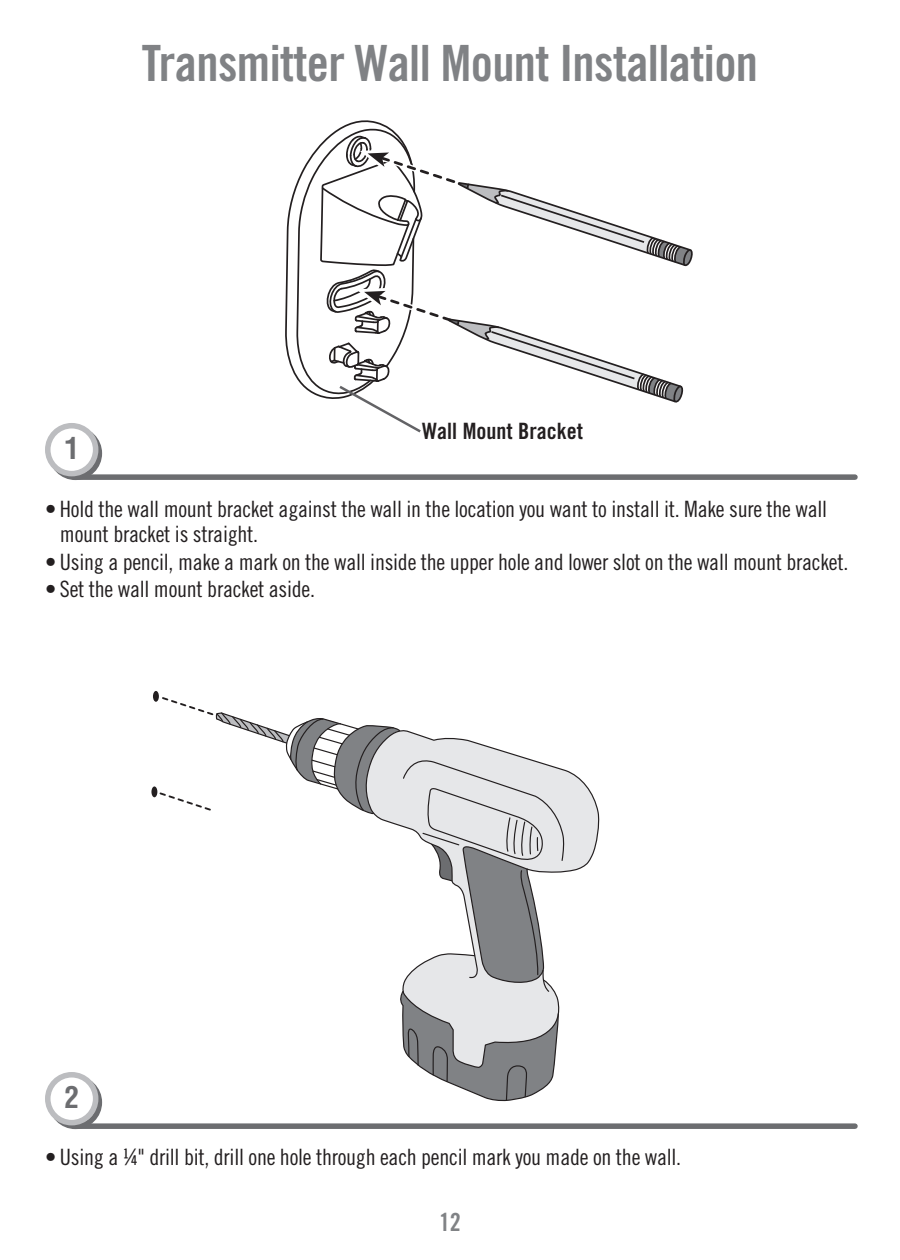
<style>
.page{position:relative;width:900px;height:1260px;background:#fff}
.page>*{position:absolute;margin:0;border:0;box-sizing:border-box;transform-origin:0 0}
.t1{font:50px "Trade Gothic LT Std Bd Cn 20";letter-spacing:-.01em;color:#808285}
.t2{font:700 condensed 29.5px "Helvetica LT Std";color:#6c6d70}
.t3{font:25px "Trade Gothic LT Std Bd Cn 20";color:#808285}
.t4{font:22.5px/25px "Trade Gothic LT Std Cn 18";letter-spacing:-.01em;color:#231f20}
.t5{font:22.5px "Trade Gothic LT Std Bd Cn 20";color:#231f20}
</style>
<div class="page">
<div style="left:151px;top:786px;width:6px;height:11px;background:#231f20;border-radius:50%"></div>
<div style="left:153px;top:691px;width:6px;height:11px;background:#231f20;border-radius:50%"></div>
<svg style="left:156px;top:693px;width:404px;height:409px"></svg>
<svg style="left:364px;top:727px;width:236px;height:258px"></svg>
<svg style="left:286px;top:120px;width:407px;height:313px"></svg>
<div style="left:78px;top:474px;width:777px;height:6px;background:#6c6d70"></div>
<div style="left:49px;top:427px;width:53px;height:53px;border:6px solid #6c6d70;border-radius:50%"></div>
<div style="left:48px;top:426px;width:48px;height:48px;background:#fff;border-radius:50%"></div>
<div style="left:45px;top:423px;width:53px;height:53px;border:6px solid #bcbdc0;border-radius:50%"></div>
<div style="left:78px;top:1123px;width:777px;height:6px;background:#6c6d70"></div>
<div style="left:49px;top:1076px;width:53px;height:53px;border:6px solid #6c6d70;border-radius:50%"></div>
<div style="left:48px;top:1075px;width:48px;height:48px;background:#fff;border-radius:50%"></div>
<div style="left:45px;top:1072px;width:53px;height:53px;border:6px solid #bcbdc0;border-radius:50%"></div>
<h1 class="t1" style="left:142px;top:45px;width:618px">Transmitter Wall Mount Installation</h1>
<h2 class="t2" style="left:64px;top:438px;width:16px">1</h2>
<p class="t5" style="left:422px;top:423px;width:162px">Wall Mount Bracket</p>
<p class="t4" style="left:60px;top:499px;width:769px;text-indent:-15px">• Hold the wall mount bracket against the wall in the location you want to install it. Make sure the wall mount bracket is straight.</p>
<p class="t4" style="left:45px;top:551px;width:805px">• Using a pencil, make a mark on the wall inside the upper hole and lower slot on the wall mount bracket.</p>
<p class="t4" style="left:45px;top:579px;width:272px">• Set the wall mount bracket aside.</p>
<h2 class="t2" style="left:64px;top:1087px;width:16px">2</h2>
<p class="t4" style="left:45px;top:1147px;width:638px">• Using a ¼" drill bit, drill one hole through each pencil mark you made on the wall.</p>
<p class="t3" style="left:439px;top:1213px;width:23px">12</p>
</div>
